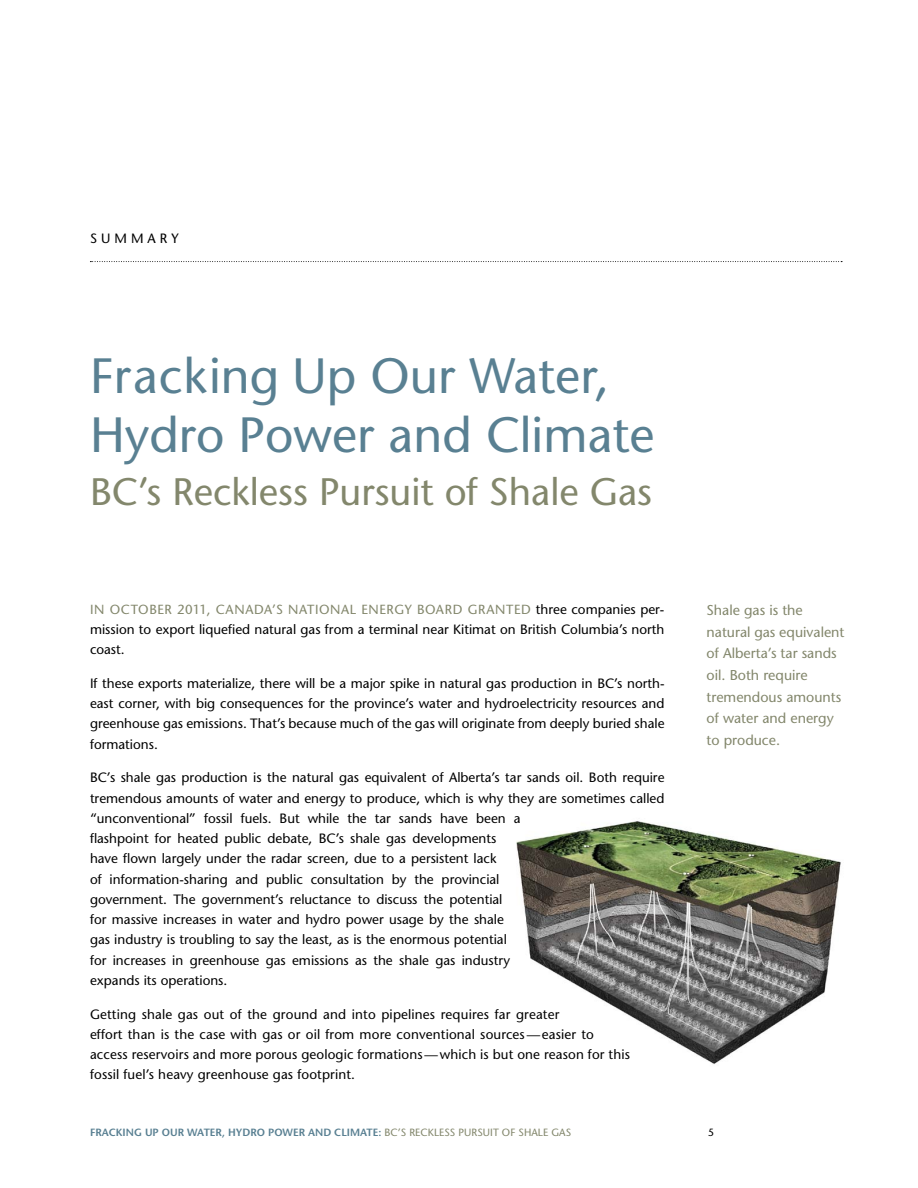
<style>
.page{position:relative;width:918px;height:1188px;background:#fff}
.page>*{position:absolute;margin:0;border:0;box-sizing:border-box;transform-origin:0 0}
.t1{font:49.5px/59.4px "Stone Sans";color:#598092}
.t2{font:38.25px "Stone Sans";color:#83876c}
.t3{font:14.25px/21.6px "Stone Sans";color:#83876c}
.t4{font:13.5px/20.2px "Stone Sans";color:#000}
.t5{font:13.2px "Stone Sans";letter-spacing:.045em;color:#83876c}
.t6{font:600 10.5px "Stone Sans";color:#598092}
.t7{font:10.5px "Stone Sans";color:#000}
.s1{font-size:13.5px;color:#000}
.s2{font-weight:400;color:#83876c}
</style>
<div class="page">
<img style="left:516px;top:821px;width:325px;height:243px">
<svg style="left:90px;top:261px;width:752px;height:1px"></svg>
<p class="t4" style="left:90px;top:228px;width:90px">Su mmary</p>
<h1 class="t1" style="left:90px;top:345px;width:566px">Fracking Up Our Water,<br>Hydro Power and Climate</h1>
<h2 class="t2" style="left:90px;top:468px;width:564px">BC’s Reckless Pursuit of Shale Gas</h2>
<p class="t5" style="left:90px;top:601px;width:576px">I n Octob er 2011, Canada’s Natio nal Energy Board granted <span class="s1">three companies per-</span></p>
<p class="t4" style="left:90px;top:619px;width:576px">mission to export liquefied natural gas from a terminal near Kitimat on British Columbia’s north coast.</p>
<p class="t4" style="left:90px;top:673px;width:576px;text-align:justify">If these exports materialize, there will be a major spike in natural gas production in BC’s north&shy;east corner, with big consequences for the province’s water and hydroelectricity resources and greenhouse gas emissions. That’s because much of the gas will originate from deeply buried shale formations.</p>
<p class="t4" style="left:90px;top:768px;width:576px">BC’s shale gas production is the natural gas equivalent of Alberta’s tar sands oil. Both require tremendous amounts of water and energy to produce, which is why they are sometimes called “unconventional” fossil fuels. But while the tar sands have been a<br>flashpoint for heated public debate, BC’s shale gas developments<br>have flown largely under the radar screen, due to a persistent lack<br>of information-sharing and public consultation by the provincial<br>government. The government’s reluctance to discuss the potential<br>for massive increases in water and hydro power usage by the shale<br>gas industry is troubling to say the least, as is the enormous potential<br>for increases in greenhouse gas emissions as the shale gas industry<br>expands its operations.</p>
<p class="t4" style="left:90px;top:1004px;width:542px">Getting shale gas out of the ground and into pipelines requires far greater<br>effort than is the case with gas or oil from more conventional sources—easier to access reservoirs and more porous geologic formations—which is but one reason for this fossil fuel’s heavy greenhouse gas footprint.</p>
<p class="t3" style="left:707px;top:599px;width:140px">Shale gas is the natural gas equivalent of Alberta’s tar sands oil. Both require tremendous amounts of water and energy to produce.</p>
<p class="t6" style="left:90px;top:1126px;width:483px">FRACKING UP OUR WATER, HYDRO POWER AND CLIMATE: <span class="s2">BC’s reckless pursuit of shale Gas</span></p>
<p class="t7" style="left:708px;top:1126px;width:8px">5</p>
</div>
